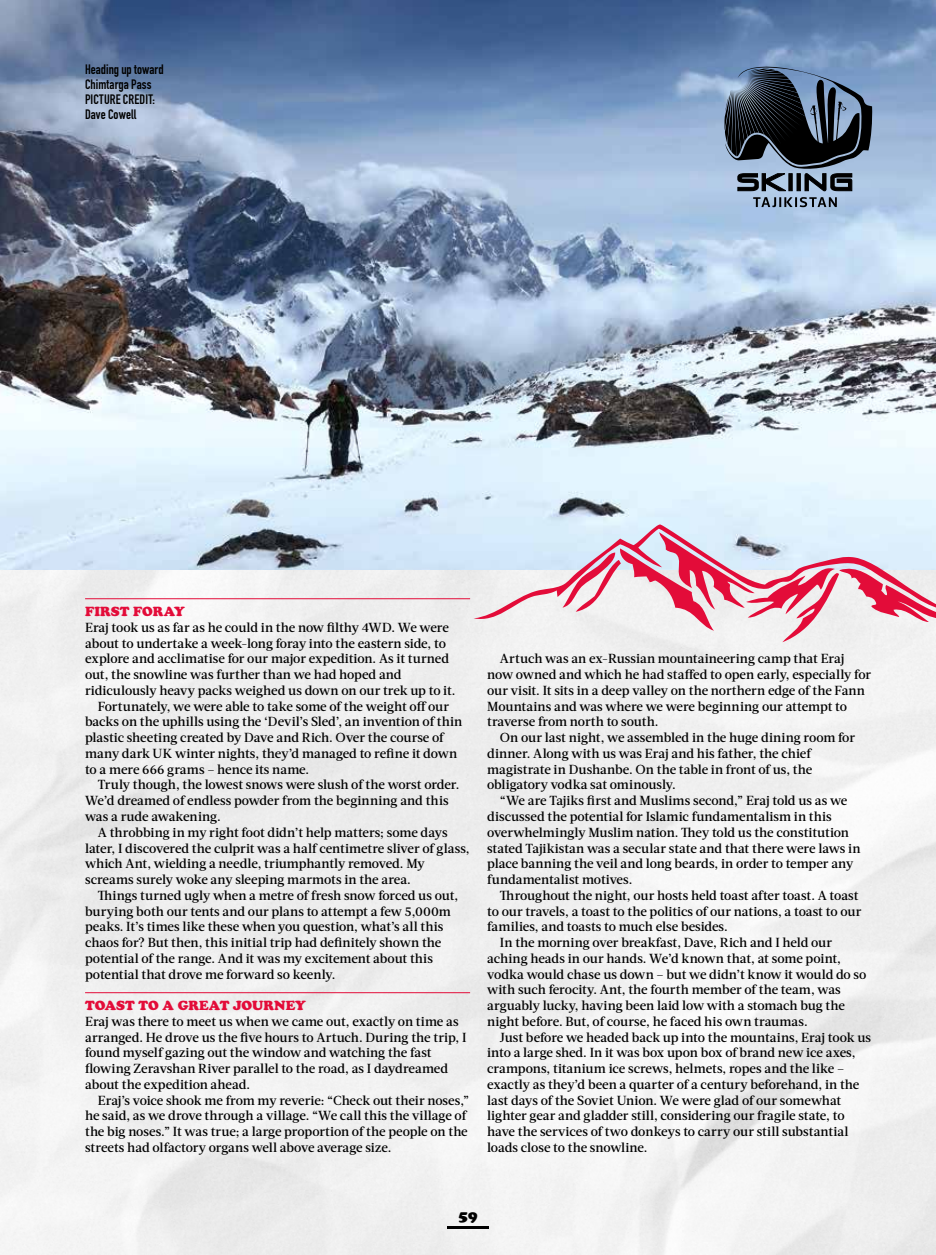
<style>
.page{position:relative;width:936px;height:1255px;background:#fff}
.page>*{position:absolute;margin:0;border:0;box-sizing:border-box;transform-origin:0 0}
.t1{font:15px "Cooper Black Std";color:#000}
.t2{font:700 13.5px/15px "DIN Condensed";letter-spacing:.005em;color:#000}
.t3{font:500 13.2px/15.8px "Acta";letter-spacing:-.005em;color:#000}
.t4{font:13.2px "Cooper Black Std";letter-spacing:-.005em;color:#e30c39}
</style>
<div class="page">
<img style="left:0;top:569px;width:935px;height:685px">
<hr style="left:85px;top:598px;width:385px;height:1px;background:#e30c39">
<hr style="left:85px;top:992px;width:385px;height:1px;background:#e30c39">
<img style="left:0;top:0;width:935px;height:569px">
<svg style="left:473px;top:523px;width:462px;height:119px"></svg>
<svg style="left:753px;top:197px;width:83px;height:10px"></svg>
<svg style="left:724px;top:54px;width:148px;height:137px;background:#4f5e71"></svg>
<hr style="left:447px;top:1225px;width:41px;height:3px;background:#000">
<p class="t2" style="left:85px;top:62px;width:80px">Heading up toward<br>Chimtarga Pass<br>PICTURE CREDIT:<br>Dave Cowell</p>
<p class="t4" style="left:85px;top:603px;width:101px">FIRST FORAY</p>
<p class="t3" style="left:85px;top:619px;width:365px">Eraj took us as far as he could in the now filthy 4WD. We were</p>
<p class="t3" style="left:85px;top:635px;width:362px">about to undertake a week-long foray into the eastern side, to</p>
<p class="t3" style="left:85px;top:651px;width:365px">explore and acclimatise for our major expedition. As it turned</p>
<p class="t3" style="left:85px;top:666px;width:318px">out, the snowline was further than we had hoped and</p>
<p class="t3" style="left:85px;top:682px;width:372px">ridiculously heavy packs weighed us down on our trek up to it.</p>
<p class="t3" style="left:98px;top:698px;width:353px">Fortunately, we were able to take some of the weight off our</p>
<p class="t3" style="left:85px;top:714px;width:379px">backs on the uphills using the ‘Devil’s Sled’, an invention of thin</p>
<p class="t3" style="left:85px;top:729px;width:360px">plastic sheeting created by Dave and Rich. Over the course of</p>
<p class="t3" style="left:85px;top:745px;width:374px">many dark UK winter nights, they’d managed to refine it down</p>
<p class="t3" style="left:85px;top:761px;width:226px">to a mere 666 grams – hence its name.</p>
<p class="t3" style="left:98px;top:777px;width:363px">Truly though, the lowest snows were slush of the worst order.</p>
<p class="t3" style="left:85px;top:792px;width:365px">We’d dreamed of endless powder from the beginning and this</p>
<p class="t3" style="left:85px;top:808px;width:137px">was a rude awakening.</p>
<p class="t3" style="left:98px;top:824px;width:351px">A throbbing in my right foot didn’t help matters; some days</p>
<p class="t3" style="left:85px;top:840px;width:386px">later, I discovered the culprit was a half centimetre sliver of glass,</p>
<p class="t3" style="left:85px;top:855px;width:341px">which Ant, wielding a needle, triumphantly removed. My</p>
<p class="t3" style="left:85px;top:871px;width:327px">screams surely woke any sleeping marmots in the area.</p>
<p class="t3" style="left:98px;top:887px;width:362px">Things turned ugly when a metre of fresh snow forced us out,</p>
<p class="t3" style="left:85px;top:903px;width:367px">burying both our tents and our plans to attempt a few 5,000m</p>
<p class="t3" style="left:85px;top:918px;width:360px">peaks. It’s times like these when you question, what’s all this</p>
<p class="t3" style="left:85px;top:934px;width:358px">chaos for? But then, this initial trip had definitely shown the</p>
<p class="t3" style="left:85px;top:950px;width:349px">potential of the range. And it was my excitement about this</p>
<p class="t3" style="left:85px;top:966px;width:252px">potential that drove me forward so keenly.</p>
<p class="t4" style="left:85px;top:997px;width:222px">TOAST TO A GREAT JOURNEY</p>
<p class="t3" style="left:85px;top:1013px;width:383px">Eraj was there to meet us when we came out, exactly on time as arranged. He drove us the five hours to Artuch. During the trip, I found myself gazing out the window and watching the fast flowing Zeravshan River parallel to the road, as I daydreamed about the expedition ahead.</p>
<p class="t3" style="left:85px;top:1092px;width:385px;text-indent:13px">Eraj’s voice shook me from my reverie: “Check out their noses,” he said, as we drove through a village. “We call this the village of the big noses.” It was true; a large proportion of the people on the streets had olfactory organs well above average size.</p>
<p class="t3" style="left:487px;top:651px;width:385px;text-indent:13px">Artuch was an ex-Russian mountaineering camp that Eraj now owned and which he had staffed to open early, especially for our visit. It sits in a deep valley on the northern edge of the Fann Mountains and was where we were beginning our attempt to traverse from north to south.</p>
<p class="t3" style="left:487px;top:729px;width:369px;text-indent:13px">On our last night, we assembled in the huge dining room for dinner. Along with us was Eraj and his father, the chief magistrate in Dushanbe. On the table in front of us, the obligatory vodka sat ominously.</p>
<p class="t3" style="left:487px;top:792px;width:375px;text-indent:13px">“We are Tajiks first and Muslims second,” Eraj told us as we discussed the potential for Islamic fundamentalism in this overwhelmingly Muslim nation. They told us the constitution stated Tajikistan was a secular state and that there were laws in place banning the veil and long beards, in order to temper any fundamentalist motives.</p>
<p class="t3" style="left:500px;top:887px;width:360px">Throughout the night, our hosts held toast after toast. A toast</p>
<p class="t3" style="left:487px;top:903px;width:375px">to our travels, a toast to the politics of our nations, a toast to our</p>
<p class="t3" style="left:487px;top:918px;width:242px">families, and toasts to much else besides.</p>
<p class="t3" style="left:500px;top:934px;width:334px">In the morning over breakfast, Dave, Rich and I held our</p>
<p class="t3" style="left:487px;top:950px;width:355px">aching heads in our hands. We’d known that, at some point,</p>
<p class="t3" style="left:487px;top:966px;width:381px">vodka would chase us down – but we didn’t know it would do so</p>
<p class="t3" style="left:487px;top:981px;width:355px">with such ferocity. Ant, the fourth member of the team, was</p>
<p class="t3" style="left:487px;top:997px;width:359px">arguably lucky, having been laid low with a stomach bug the</p>
<p class="t3" style="left:487px;top:1013px;width:322px">night before. But, of course, he faced his own traumas.</p>
<p class="t3" style="left:500px;top:1029px;width:372px">Just before we headed back up into the mountains, Eraj took us</p>
<p class="t3" style="left:487px;top:1044px;width:370px">into a large shed. In it was box upon box of brand new ice axes,</p>
<p class="t3" style="left:487px;top:1060px;width:358px">crampons, titanium ice screws, helmets, ropes and the like –</p>
<p class="t3" style="left:487px;top:1076px;width:374px">exactly as they’d been a quarter of a century beforehand, in the</p>
<p class="t3" style="left:487px;top:1092px;width:356px">last days of the Soviet Union. We were glad of our somewhat</p>
<p class="t3" style="left:487px;top:1107px;width:359px">lighter gear and gladder still, considering our fragile state, to</p>
<p class="t3" style="left:487px;top:1123px;width:362px">have the services of two donkeys to carry our still substantial</p>
<p class="t3" style="left:487px;top:1139px;width:162px">loads close to the snowline.</p>
<p class="t1" style="left:458px;top:1206px;width:20px">59</p>
</div>
